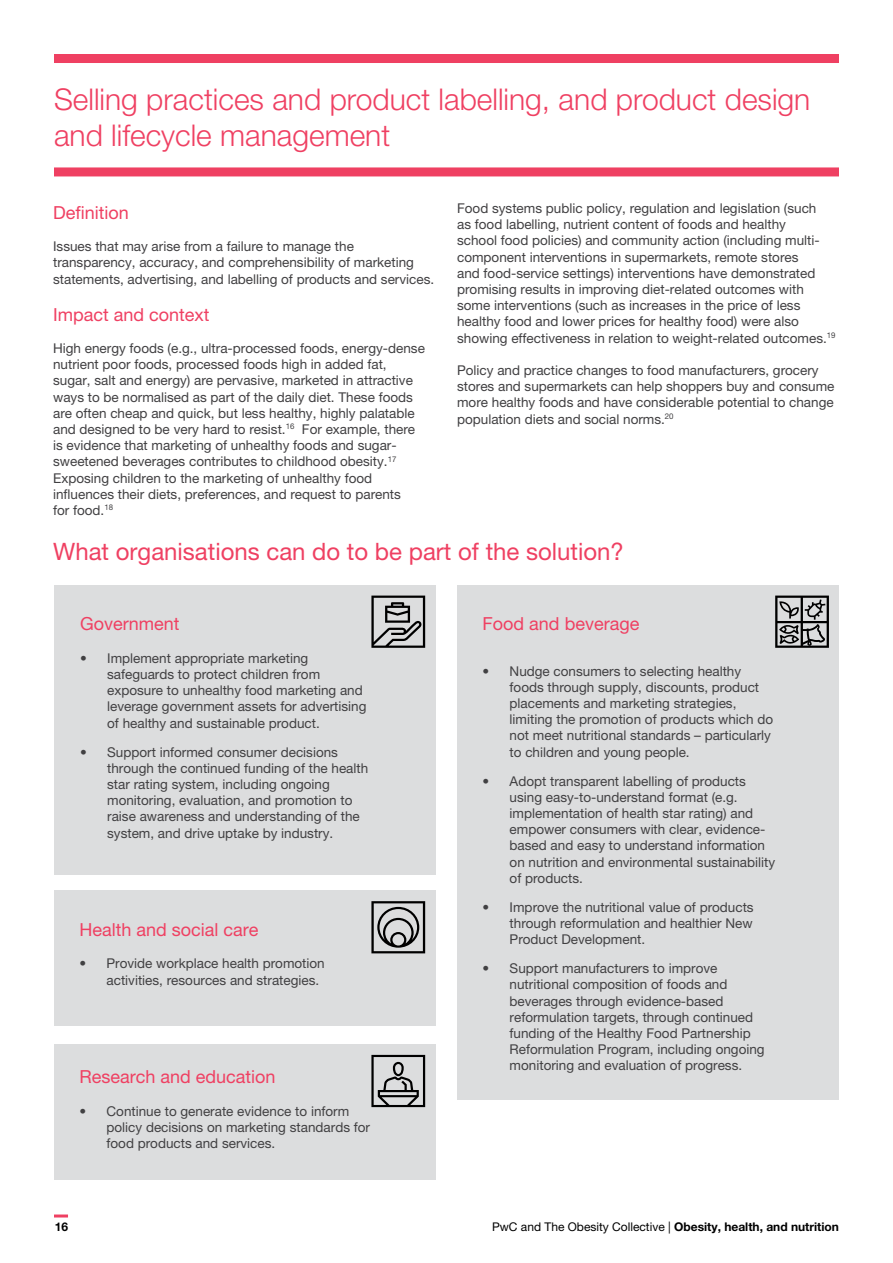
<style>
.page{position:relative;width:893px;height:1263px;background:#fff}
.page>*{position:absolute;margin:0;border:0;box-sizing:border-box;transform-origin:0 0}
.t1{font:300 30px/36px "Helvetica Neue LT Pro";color:#ef4062}
.t2{font:24px "Helvetica Neue LT Pro";color:#ef4062}
.t3{font:18px "Helvetica Neue LT Pro";color:#ef4062}
.t4{font:13.5px/16.2px "Helvetica Neue LT Pro";color:#414042}
.t5{font:12px "Helvetica Neue LT Pro";color:#000}
.t6{font:700 12px "Helvetica Neue LT Pro";color:#000}
.s1{font-weight:700}
</style>
<div class="page">
<hr style="left:54px;top:1214px;width:14px;height:3px;background:#ef4062">
<hr style="left:892px;top:240px;width:1px;height:1023px;background:#ef4062">
<hr style="left:892px;top:0;width:1px;height:244px;background:#ef4062">
<div style="left:55px;top:585px;width:381px;height:290px;background:#dcddde"></div>
<div style="left:457px;top:585px;width:382px;height:515px;background:#dcddde"></div>
<div style="left:54px;top:891px;width:382px;height:135px;background:#dcddde"></div>
<div style="left:54px;top:1044px;width:382px;height:136px;background:#dcddde"></div>
<svg style="left:775px;top:596px;width:54px;height:52px"></svg>
<svg style="left:371px;top:596px;width:54px;height:52px"></svg>
<svg style="left:371px;top:901px;width:54px;height:52px"></svg>
<svg style="left:371px;top:1055px;width:54px;height:52px"></svg>
<div style="left:54px;top:167px;width:785px;height:9px;background:#ef4062"></div>
<div style="left:54px;top:54px;width:785px;height:9px;background:#ef4062"></div>
<h1 class="t1" style="left:54px;top:81px;width:758px">Selling practices and product labelling, and product design and lifecycle management</h1>
<h3 class="t3" style="left:53px;top:202px;width:77px">Definition</h3>
<p class="t4" style="left:53px;top:238px;width:383px">Issues that may arise from a failure to manage the transparency, accuracy, and comprehensibility of marketing statements, advertising, and labelling of products and services.</p>
<h3 class="t3" style="left:53px;top:303px;width:158px">Impact and context</h3>
<p class="t4" style="left:53px;top:340px;width:373px">High energy foods (e.g., ultra-processed foods, energy-dense nutrient poor foods, processed foods high in added fat, sugar, salt and energy) are pervasive, marketed in attractive ways to be normalised as part of the daily diet. These foods are often cheap and quick, but less healthy, highly palatable and designed to be very hard to resist.<sup>16</sup> For example, there is evidence that marketing of unhealthy foods and sugar&shy;sweetened beverages contributes to childhood obesity.<sup>17<br></sup>Exposing children to the marketing of unhealthy food influences their diets, preferences, and request to parents<br>for food.<sup>18</sup></p>
<p class="t4" style="left:457px;top:200px;width:380px">Food systems public policy, regulation and legislation (such<br>as food labelling, nutrient content of foods and healthy<br>school food policies) and community action (including multi&shy;component interventions in supermarkets, remote stores<br>and food-service settings) interventions have demonstrated promising results in improving diet-related outcomes with some interventions (such as increases in the price of less healthy food and lower prices for healthy food) were also showing effectiveness in relation to weight-related outcomes.<sup>19</sup></p>
<p class="t4" style="left:457px;top:362px;width:379px">Policy and practice changes to food manufacturers, grocery stores and supermarkets can help shoppers buy and consume more healthy foods and have considerable potential to change population diets and social norms.<sup>20</sup></p>
<h2 class="t2" style="left:53px;top:537px;width:572px">What organisations can do to be part of the solution?</h2>
<h3 class="t3" style="left:80px;top:613px;width:101px">Government</h3>
<p class="t4" style="left:107px;top:650px;width:261px;text-indent:-27px">• Implement appropriate marketing safeguards to protect children from exposure to unhealthy food marketing and leverage government assets for advertising of healthy and sustainable product.</p>
<p class="t4" style="left:107px;top:743px;width:263px;text-indent:-27px">• Support informed consumer decisions through the continued funding of the health star rating system, including ongoing monitoring, evaluation, and promotion to raise awareness and understanding of the system, and drive uptake by industry.</p>
<h3 class="t3" style="left:80px;top:919px;width:181px">Health and social care</h3>
<p class="t4" style="left:107px;top:955px;width:220px;text-indent:-27px">• Provide workplace health promotion activities, resources and strategies.</p>
<h3 class="t3" style="left:80px;top:1066px;width:198px">Research and education</h3>
<p class="t4" style="left:107px;top:1102px;width:265px;text-indent:-27px">• Continue to generate evidence to inform policy decisions on marketing standards for food products and services.</p>
<h3 class="t3" style="left:483px;top:613px;width:158px">Food and beverage</h3>
<p class="t4" style="left:510px;top:662px;width:265px;text-indent:-27px">• Nudge consumers to selecting healthy foods through supply, discounts, product placements and marketing strategies, limiting the promotion of products which do not meet nutritional standards – particularly to children and young people.</p>
<p class="t4" style="left:510px;top:772px;width:267px;text-indent:-27px">• Adopt transparent labelling of products using easy-to-understand format (e.g. implementation of health star rating) and empower consumers with clear, evidence&shy;based and easy to understand information on nutrition and environmental sustainability of products.</p>
<p class="t4" style="left:510px;top:899px;width:246px;text-align:justify;text-indent:-27px">• Improve the nutritional value of products through reformulation and healthier New Product Development.</p>
<p class="t4" style="left:510px;top:960px;width:257px;text-indent:-27px">• Support manufacturers to improve nutritional composition of foods and beverages through evidence-based reformulation targets, through continued funding of the Healthy Food Partnership Reformulation Program, including ongoing monitoring and evaluation of progress.</p>
<p class="t6" style="left:55px;top:1219px;width:15px">16</p>
<p class="t5" style="left:492px;top:1219px;width:348px">PwC and The Obesity Collective | <span class="s1">Obesity, health, and nutrition</span></p>
</div>
